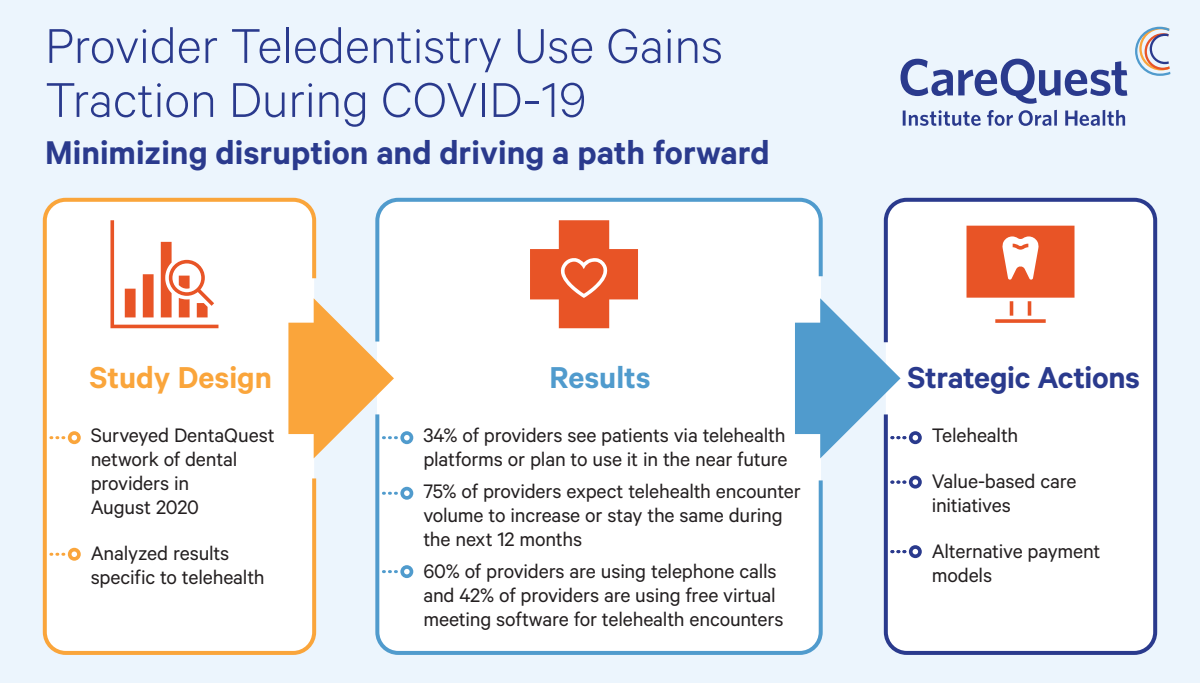
<style>
.page{position:relative;width:1200px;height:683px;background:#ecf5fd}
.page>*{position:absolute;margin:0;border:0;box-sizing:border-box;transform-origin:0 0}
.t1{font:300 55px/54px "Calibre";color:#2a3a8d}
.t2{font:600 37px "Calibre";color:#2a3a8d}
.t3{font:600 34px "Calibre";letter-spacing:-.01em;color:#2a3a8d}
.t4{font:600 34px "Calibre";color:#faa53b}
.t5{font:600 34px "Calibre";color:#509bcd}
.t6{font:22px/24px "Calibre";letter-spacing:-.01em;color:#231f20}
</style>
<div class="page">
<div style="left:377px;top:262px;width:444px;height:272px;background:#fff"></div>
<div style="left:43px;top:198px;width:273px;height:457px;background:#fff;border:4px solid #faa53b;border-radius:21px"></div>
<div style="left:884px;top:198px;width:273px;height:457px;background:#fff;border:4px solid #2a3a8d;border-radius:21px"></div>
<svg style="left:375px;top:197px;width:448px;height:132px;fill:#fff"></svg>
<div style="left:375px;top:431px;width:448px;height:224px;background:#fff"></div>
<svg style="left:51px;top:553px;width:13px;height:3px"></svg>
<svg style="left:68px;top:548px;width:13px;height:13px"></svg>
<svg style="left:72px;top:551px;width:5px;height:6px"></svg>
<svg style="left:51px;top:436px;width:13px;height:3px"></svg>
<svg style="left:68px;top:431px;width:13px;height:13px"></svg>
<svg style="left:72px;top:435px;width:5px;height:5px"></svg>
<svg style="left:892px;top:550px;width:13px;height:3px"></svg>
<svg style="left:909px;top:545px;width:13px;height:13px"></svg>
<svg style="left:913px;top:549px;width:5px;height:5px"></svg>
<svg style="left:892px;top:481px;width:13px;height:3px"></svg>
<svg style="left:909px;top:476px;width:13px;height:13px"></svg>
<svg style="left:913px;top:479px;width:5px;height:6px"></svg>
<svg style="left:909px;top:431px;width:13px;height:13px"></svg>
<svg style="left:913px;top:435px;width:5px;height:5px"></svg>
<svg style="left:795px;top:298px;width:110px;height:160px"></svg>
<svg style="left:383px;top:492px;width:13px;height:3px"></svg>
<div style="left:400px;top:487px;width:13px;height:13px;background:#509bcd;border-radius:50%"></div>
<svg style="left:404px;top:490px;width:6px;height:6px"></svg>
<svg style="left:288px;top:298px;width:108px;height:160px"></svg>
<svg style="left:400px;top:431px;width:13px;height:13px"></svg>
<svg style="left:404px;top:435px;width:6px;height:5px"></svg>
<svg style="left:383px;top:570px;width:13px;height:3px"></svg>
<svg style="left:400px;top:565px;width:13px;height:13px"></svg>
<svg style="left:404px;top:569px;width:6px;height:5px"></svg>
<svg style="left:903px;top:110px;width:78px;height:16px"></svg>
<svg style="left:987px;top:110px;width:26px;height:16px"></svg>
<svg style="left:1019px;top:110px;width:38px;height:16px"></svg>
<svg style="left:1065px;top:110px;width:60px;height:16px"></svg>
<svg style="left:1135px;top:27px;width:35px;height:49px"></svg>
<svg style="left:901px;top:59px;width:226px;height:45px"></svg>
<svg style="left:110px;top:220px;width:108px;height:108px"></svg>
<svg style="left:530px;top:220px;width:108px;height:108px"></svg>
<svg style="left:967px;top:226px;width:108px;height:97px"></svg>
<h1 class="t1" style="left:45px;top:16px;width:679px">Provider Teledentistry Use Gains<br>Traction During COVID-19</h1>
<h2 class="t2" style="left:45px;top:131px;width:726px">Minimizing disruption and driving a path forward</h2>
<h3 class="t4" style="left:90px;top:357px;width:184px">Study Design</h3>
<p class="t6" style="left:91px;top:423px;width:186px">Surveyed DentaQuest network of dental providers in<br>August 2020</p>
<p class="t6" style="left:91px;top:541px;width:175px">Analyzed results specific to telehealth</p>
<h3 class="t5" style="left:549px;top:357px;width:103px">Results</h3>
<p class="t6" style="left:423px;top:423px;width:366px">34% of providers see patients via telehealth platforms or plan to use it in the near future</p>
<p class="t6" style="left:423px;top:479px;width:379px">75% of providers expect telehealth encounter volume to increase or stay the same during the next 12 months</p>
<p class="t6" style="left:423px;top:559px;width:362px">60% of providers are using telephone calls and 42% of providers are using free virtual meeting software for telehealth encounters</p>
<h3 class="t3" style="left:907px;top:357px;width:234px">Strategic Actions</h3>
<p class="t6" style="left:932px;top:412px;width:146px;line-height:46px">Telehealth<br>Value-based care</p>
<p class="t6" style="left:932px;top:482px;width:170px;line-height:46px">initiatives<br>Alternative payment</p>
<p class="t6" style="left:932px;top:563px;width:62px">models</p>
</div>
